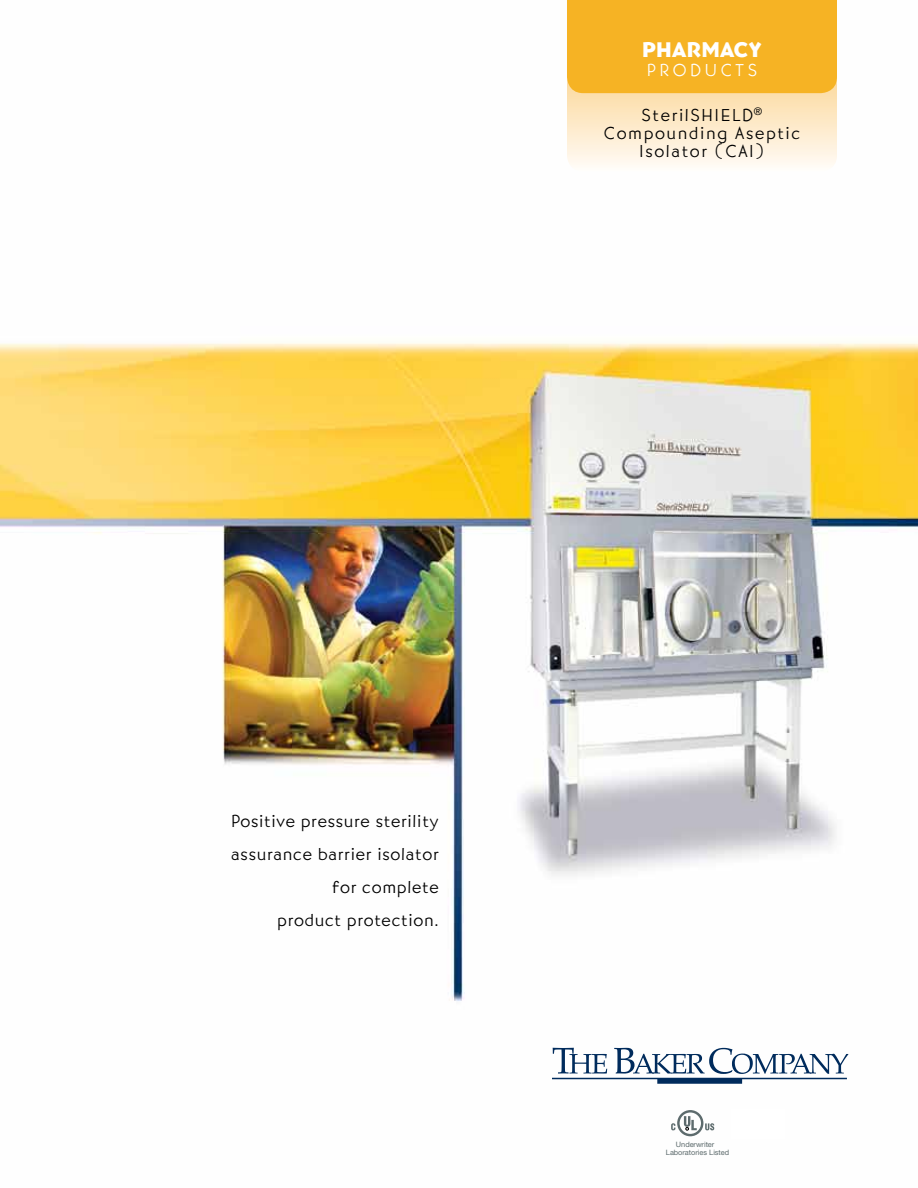
<style>
.page{position:relative;width:918px;height:1188px;background:#fff}
.page>*{position:absolute;margin:0;border:0;box-sizing:border-box;transform-origin:0 0}
.t1{font:21px "Bernhard Gothic X Heavy SG";color:#fff}
.t2{font:300 18px/33px "Bernhard Gothic";letter-spacing:.04em;color:#000;text-align:right}
.t3{font:300 18px/18px "Bernhard Gothic";letter-spacing:.09em;color:#000;text-align:center}
.t4{font:300 18px "Bernhard Gothic";letter-spacing:.2em;color:#fff}
.t5{font:7.35px/7.4px "Helvetica Neue";letter-spacing:-.005em;color:#5d6b6d}
</style>
<div class="page">
<img style="left:0;top:343px;width:918px;height:794px">
<div style="left:732px;top:1109px;width:53px;height:30px;background:#fff"></div>
<svg style="left:671px;top:1110px;width:43px;height:26px"></svg>
<svg style="left:552px;top:1048px;width:296px;height:36px"></svg>
<svg style="left:567px;top:0;width:270px;height:166px;background:#f9cc6f"></svg>
<p class="t1" style="left:642px;top:36px;width:121px">PHARMACY</p>
<p class="t4" style="left:647px;top:59px;width:112px">Products</p>
<p class="t3" style="left:604px;top:106px;width:198px">SterilSHIELD<sup>®<br></sup>Compounding Aseptic<br>Isolator (CAI)</p>
<p class="t2" style="left:231px;top:804px;width:209px">Positive pressure sterility assurance barrier isolator for complete<br>product protection.</p>
<p class="t5" style="left:666px;top:1141px;width:65px;text-indent:10px">Underwriter<br>Laboratories Listed</p>
</div>
